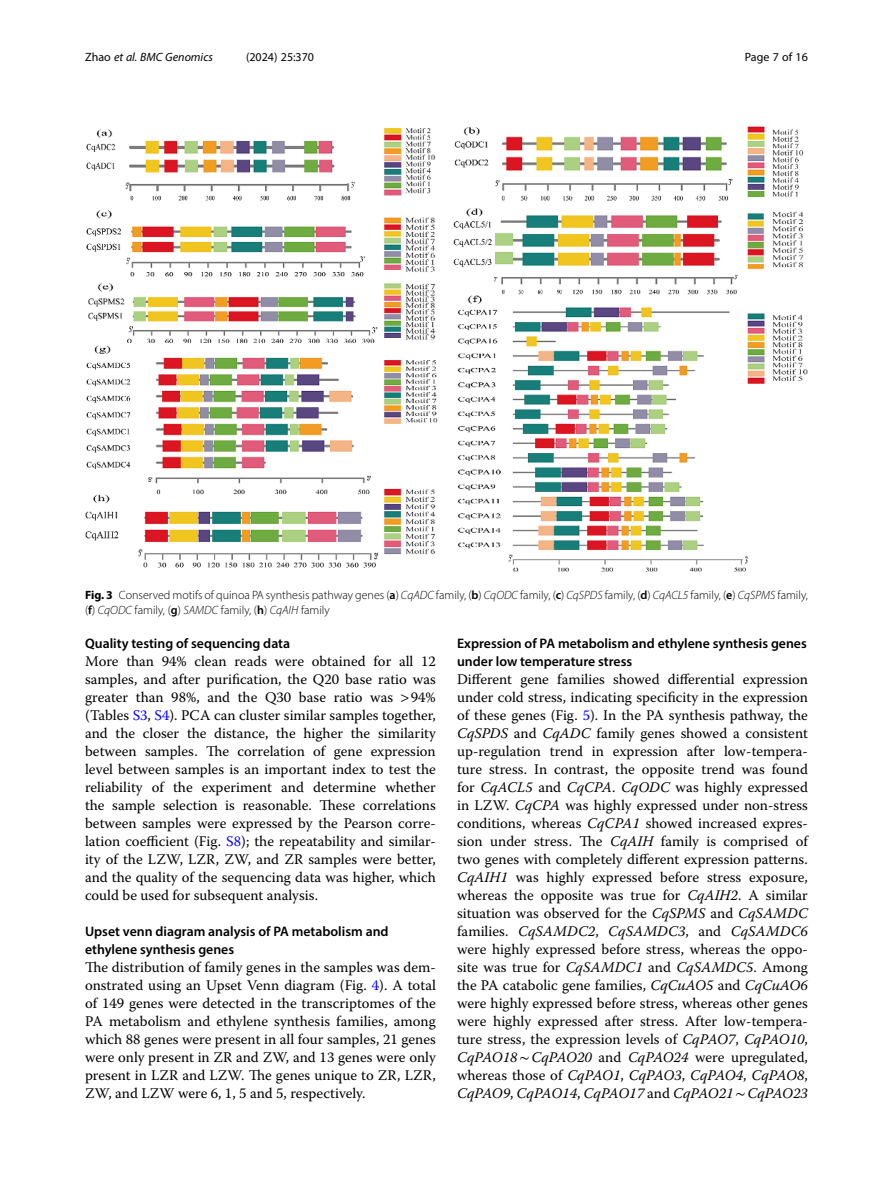
<style>
.page{position:relative;width:893px;height:1191px;background:#fff}
.page>*{position:absolute;margin:0;border:0;box-sizing:border-box;transform-origin:0 0}
.Body_Text{font:14.7px/18px "Warnock Pro";color:#000;text-align:justify}
.Head_2{font:600 13.8px/18px "Myriad Pro";color:#000}
.Figure_Caption{font:300 12px/15px "Myriad Pro";color:#000}
.t1{font:12px "Myriad Pro";color:#000}
.t2{font:italic 12px "Myriad Pro";color:#000}
.s1{font-style:normal}
.s2{font-weight:700}
.s3{font-weight:600}
.s4{font-style:italic}
.s5{color:#00f}
.s6{font-family:"STIX"}
</style>
<div class="page">
<img style="left:85px;top:126px;width:723px;height:445px">
<p class="t2" style="left:85px;top:50px;width:129px"><span class="s1">Zhao</span> et al. BMC Genomics</p>
<p class="t1" style="left:246px;top:50px;width:70px">(2024) 25:370</p>
<p class="t1" style="left:745px;top:50px;width:65px">Page 7 of 16</p>
<p class="Figure_Caption" style="left:85px;top:587px;width:724px"><span class="s2">Fig. 3</span> Conserved motifs of quinoa PA synthesis pathway genes (<span class="s3">a</span>) <span class="s4">CqADC</span> family, (<span class="s3">b</span>) <span class="s4">CqODC</span> family, (<span class="s3">c</span>) <span class="s4">CqSPDS</span> family, (<span class="s3">d</span>) <span class="s4">CqACL5</span> family, (<span class="s3">e</span>) <span class="s4">CqSPMS</span> family, (<span class="s3">f</span>) <span class="s4">CqODC</span> family, (<span class="s3">g</span>) <span class="s4">SAMDC</span> family, (<span class="s3">h</span>) <span class="s4">CqAIH</span> family</p>
<p class="Head_2" style="left:85px;top:634px;width:207px">Quality testing of sequencing data</p>
<p class="Body_Text" style="left:85px;top:652px;width:352px">More than 94% clean reads were obtained for all 12 samples, and after purification, the Q20 base ratio was greater than 98%, and the Q30 base ratio was 94% (Tables <span class="s5">S3</span>, <span class="s5">S4</span>). PCA can cluster similar samples together, and the closer the distance, the higher the similarity between samples. The correlation of gene expression level between samples is an important index to test the reliability of the experiment and determine whether the sample selection is reasonable. These correlations between samples were expressed by the Pearson corre&shy;lation coefficient (Fig. <span class="s5">S8</span>); the repeatability and similar&shy;ity of the LZW, LZR, ZW, and ZR samples were better, and the quality of the sequencing data was higher, which could be used for subsequent analysis.</p>
<p class="Head_2" style="left:85px;top:922px;width:305px">Upset venn diagram analysis of PA metabolism and ethylene synthesis genes</p>
<p class="Body_Text" style="left:85px;top:958px;width:352px">The distribution of family genes in the samples was dem&shy;onstrated using an Upset Venn diagram (Fig. <span class="s5">4</span>). A total of 149 genes were detected in the transcriptomes of the PA metabolism and ethylene synthesis families, among which 88 genes were present in all four samples, 21 genes were only present in ZR and ZW, and 13 genes were only present in LZR and LZW. The genes unique to ZR, LZR, ZW, and LZW were 6, 1, 5 and 5, respectively.</p>
<p class="Head_2" style="left:457px;top:634px;width:351px">Expression of PA metabolism and ethylene synthesis genes under low temperature stress</p>
<p class="Body_Text" style="left:457px;top:670px;width:352px">Different gene families showed differential expression under cold stress, indicating specificity in the expression of these genes (Fig. <span class="s5">5</span>). In the PA synthesis pathway, the <span class="s4">CqSPDS</span> and <span class="s4">CqADC</span> family genes showed a consistent up-regulation trend in expression after low-tempera&shy;ture stress. In contrast, the opposite trend was found for <span class="s4">CqACL5</span> and <span class="s4">CqCPA</span>. <span class="s4">CqODC</span> was highly expressed in LZW. <span class="s4">CqCPA</span> was highly expressed under non-stress conditions, whereas <span class="s4">CqCPA1</span> showed increased expres&shy;sion under stress. The <span class="s4">CqAIH</span> family is comprised of two genes with completely different expression patterns.<br><span class="s4">CqAIH1</span> was highly expressed before stress exposure, whereas the opposite was true for <span class="s4">CqAIH2</span>. A similar situation was observed for the <span class="s4">CqSPMS</span> and <span class="s4">CqSAMDC </span>families. <span class="s4">CqSAMDC2</span>, <span class="s4">CqSAMDC3</span>, and <span class="s4">CqSAMDC6 </span>were highly expressed before stress, whereas the oppo&shy;site was true for <span class="s4">CqSAMDC1</span> and <span class="s4">CqSAMDC5</span>. Among the PA catabolic gene families, <span class="s4">CqCuAO5</span> and <span class="s4">CqCuAO6 </span>were highly expressed before stress, whereas other genes were highly expressed after stress. After low-tempera&shy;ture stress, the expression levels of <span class="s4">CqPAO7</span>, <span class="s4">CqPAO10</span>, <span class="s4">CqPAO18</span><span class="s6">∼</span><span class="s4">CqPAO20</span> and <span class="s4">CqPAO24</span> were upregulated, whereas those of <span class="s4">CqPAO1</span>, <span class="s4">CqPAO3</span>, <span class="s4">CqPAO4</span>, <span class="s4">CqPAO8</span>, <span class="s4">CqPAO9</span>, <span class="s4">CqPAO14</span>, <span class="s4">CqPAO17</span> and <span class="s4">CqPAO21</span><span class="s6">∼</span><span class="s4">CqPAO23</span></p>
</div>
